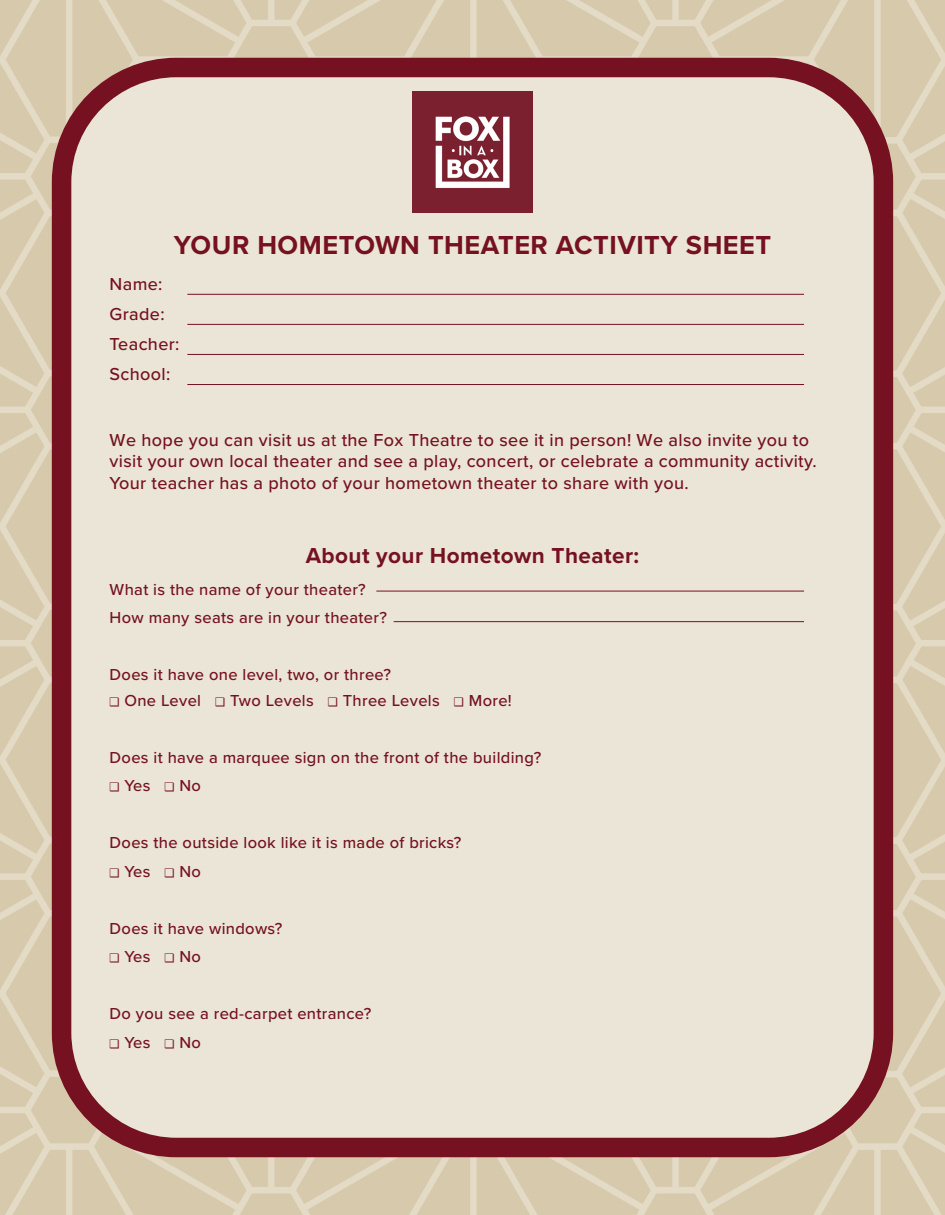
<style>
.page{position:relative;width:945px;height:1215px;background:#fff}
.page>*{position:absolute;margin:0;border:0;box-sizing:border-box;transform-origin:0 0}
.t1{font:700 27px "Proxima Nova";letter-spacing:.02em;color:#761121}
.t2{font:700 22.5px "Proxima Nova";letter-spacing:.02em;color:#761121}
.t3{font:500 18px/21.3px "Proxima Nova";letter-spacing:.02em;color:#761121}
.t4{font:500 16.5px/28.5px "Proxima Nova";letter-spacing:.02em;color:#761121}
.s1{font-weight:400}
.s2{font-family:"Menlo";font-weight:400}
</style>
<div class="page">
<img style="left:0;top:0;width:945px;height:1215px">
<div style="left:62px;top:68px;width:821px;height:1080px;background:#eae5d6;border-radius:115px"></div>
<div style="left:52px;top:58px;width:841px;height:1099px;border:20px solid #761121;border-radius:115px"></div>
<img style="left:412px;top:91px;width:121px;height:121px">
<hr style="left:187px;top:294px;width:617px;height:1px;background:#761121">
<hr style="left:187px;top:324px;width:617px;height:1px;background:#761121">
<hr style="left:376px;top:591px;width:428px;height:1px;background:#761121">
<hr style="left:394px;top:621px;width:410px;height:1px;background:#761121">
<hr style="left:187px;top:354px;width:617px;height:1px;background:#761121">
<hr style="left:187px;top:384px;width:617px;height:1px;background:#761121">
<p class="t3" style="left:110px;top:273px;width:54px">Name:</p>
<p class="t3" style="left:110px;top:303px;width:57px">Grade:</p>
<p class="t1" style="left:174px;top:225px;width:599px">YOUR HOMETOWN THEATER ACTIVITY SHEET</p>
<p class="t3" style="left:110px;top:328px;width:71px;line-height:30px">Teacher:<br>School:</p>
<p class="t3" style="left:110px;top:429px;width:709px">We hope you can visit us a<span class="s1">t</span> the Fox Theatre to see it in person! We also invite you to visit your own local theater and see a play, concert, or celebrate a community activity.<br>Your teacher has a photo of your hometown theater to share with you.</p>
<p class="t2" style="left:306px;top:539px;width:335px">About your Hometown Theater:</p>
<p class="t4" style="left:110px;top:575px;width:279px">What is the name of your theater?<br>How many seats are in your theater?</p>
<p class="t4" style="left:110px;top:660px;width:283px">Does it have one level, two, or three?</p>
<p class="t4" style="left:110px;top:686px;width:404px"><span class="s2">❑</span> One Level <span class="s2">❑</span> Two Levels <span class="s2">❑</span> Three Levels <span class="s2">❑</span> More!</p>
<p class="t4" style="left:110px;top:743px;width:433px">Does it have a marquee sign on the front of the building?</p>
<p class="t4" style="left:110px;top:771px;width:93px"><span class="s2">❑</span> Yes <span class="s2">❑</span> No</p>
<p class="t4" style="left:110px;top:828px;width:353px">Does the outside look like it is made of bricks?</p>
<p class="t4" style="left:110px;top:857px;width:93px"><span class="s2">❑</span> Yes <span class="s2">❑</span> No</p>
<p class="t4" style="left:110px;top:914px;width:174px">Does it have windows?</p>
<p class="t4" style="left:110px;top:942px;width:93px"><span class="s2">❑</span> Yes <span class="s2">❑</span> No</p>
<p class="t4" style="left:110px;top:999px;width:263px">Do you see a red-carpet entrance?</p>
<p class="t4" style="left:110px;top:1028px;width:93px"><span class="s2">❑</span> Yes <span class="s2">❑</span> No</p>
</div>
